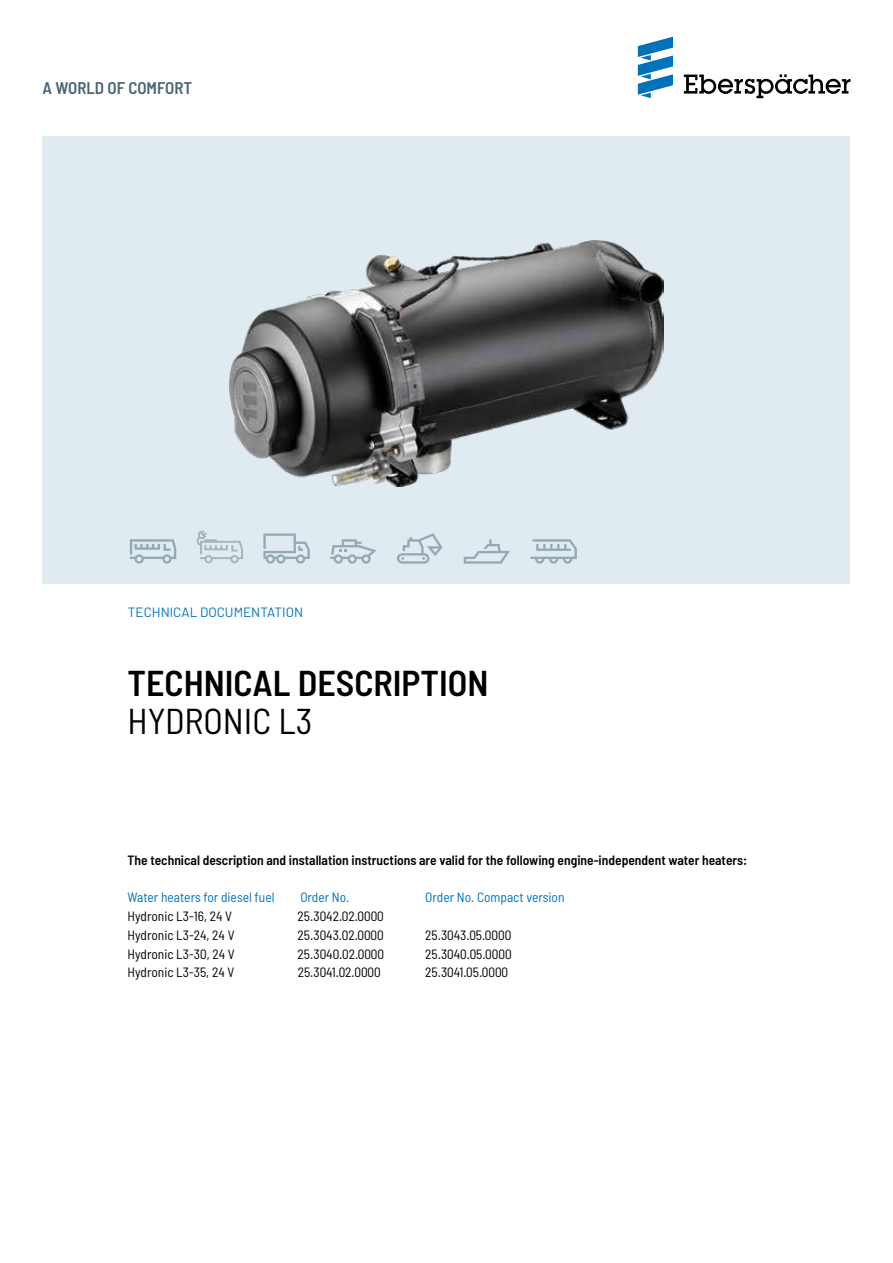
<style>
.page{position:relative;width:893px;height:1263px;background:#fff}
.page>*{position:absolute;margin:0;border:0;box-sizing:border-box;transform-origin:0 0}
.t1{font:600 semi-condensed 36px "Barlow";color:#000}
.t2{font:semi-condensed 36px "Barlow";color:#000}
.t3{font:600 semi-condensed 16.95px "Barlow";color:#4a6673}
.t4{font:semi-condensed 13.5px "Barlow";color:#000}
.t5{font:600 semi-condensed 13.5px "Barlow";color:#000}
.t6{font:semi-condensed 13.5px "Barlow";color:#0072bc}
.t7{font:13.5px "Barlow";color:#0072bc}
</style>
<div class="page">
<div style="left:43px;top:136px;width:807px;height:448px;background:#e0eaf1"></div>
<img style="left:230px;top:241px;width:433px;height:245px">
<svg style="left:130px;top:539px;width:46px;height:25px"></svg>
<svg style="left:530px;top:539px;width:47px;height:25px"></svg>
<svg style="left:464px;top:539px;width:46px;height:25px"></svg>
<svg style="left:397px;top:533px;width:45px;height:31px"></svg>
<svg style="left:197px;top:530px;width:46px;height:33px"></svg>
<svg style="left:263px;top:533px;width:47px;height:31px"></svg>
<svg style="left:330px;top:539px;width:47px;height:25px"></svg>
<svg style="left:684px;top:74px;width:166px;height:24px"></svg>
<svg style="left:638px;top:37px;width:35px;height:61px"></svg>
<p class="t3" style="left:43px;top:77px;width:151px">A WORLD OF COMFORT</p>
<p class="t7" style="left:128px;top:604px;width:177px">TECHNICAL DOCUMENTATION</p>
<h1 class="t1" style="left:128px;top:661px;width:362px">TECHNICAL DESCRIPTION</h1>
<h1 class="t2" style="left:128px;top:698px;width:187px">HYDRONIC L3</h1>
<p class="t5" style="left:128px;top:852px;width:621px">The technical description and installation instructions are valid for the following engine-independent water heaters:</p>
<p class="t6" style="left:128px;top:889px;width:148px">Water heaters for diesel fuel</p>
<p class="t6" style="left:300px;top:889px;width:51px">Order No.</p>
<p class="t6" style="left:425px;top:889px;width:141px">Order No. Compact version</p>
<p class="t4" style="left:128px;top:908px;width:106px">Hydronic L3-16, 24 V</p>
<p class="t4" style="left:298px;top:908px;width:88px">25.3042.02.0000</p>
<p class="t4" style="left:128px;top:927px;width:109px">Hydronic L3-24, 24 V</p>
<p class="t4" style="left:298px;top:927px;width:88px">25.3043.02.0000</p>
<p class="t4" style="left:425px;top:927px;width:88px">25.3043.05.0000</p>
<p class="t4" style="left:128px;top:945px;width:109px">Hydronic L3-30, 24 V</p>
<p class="t4" style="left:298px;top:945px;width:88px">25.3040.02.0000</p>
<p class="t4" style="left:425px;top:945px;width:88px">25.3040.05.0000</p>
<p class="t4" style="left:128px;top:964px;width:108px">Hydronic L3-35, 24 V</p>
<p class="t4" style="left:298px;top:964px;width:85px">25.3041.02.0000</p>
<p class="t4" style="left:425px;top:964px;width:84px">25.3041.05.0000</p>
</div>
